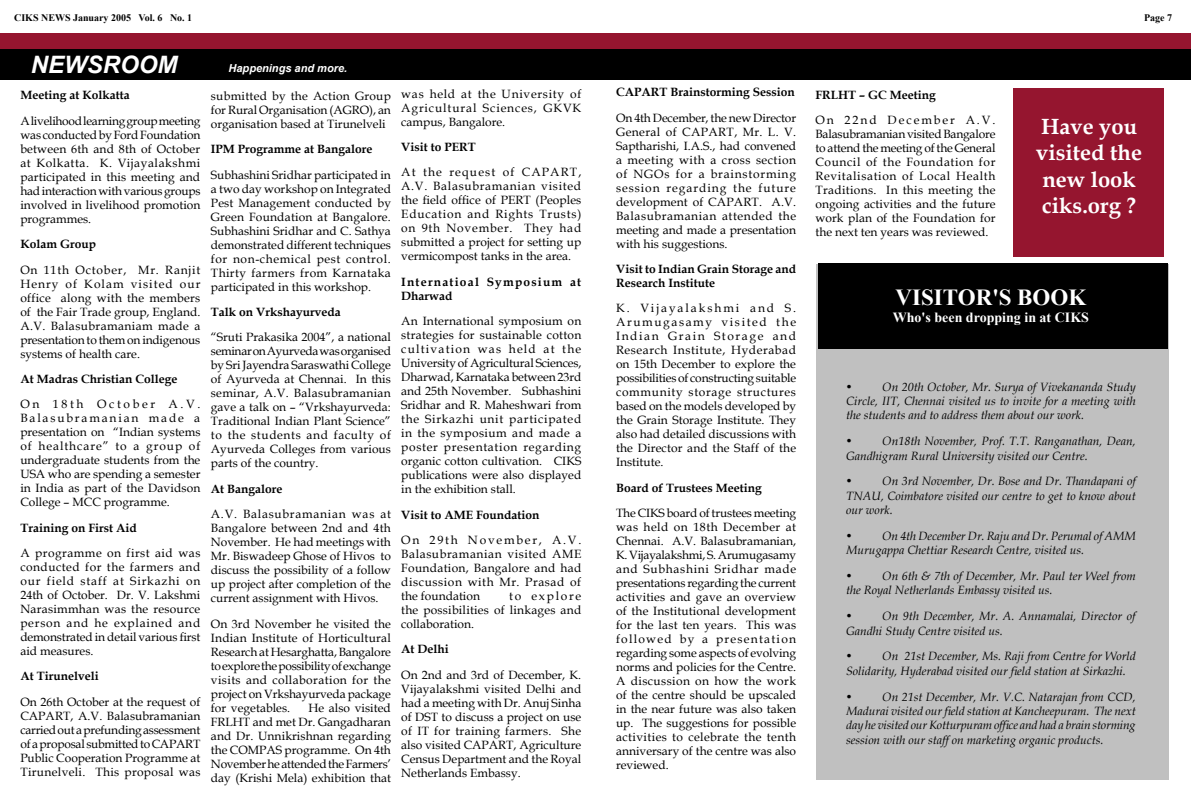
<style>
.page{position:relative;width:1191px;height:794px;background:#fff}
.page>*{position:absolute;margin:0;border:0;box-sizing:border-box;transform-origin:0 0}
.t1{font:italic 700 24px "Arial";color:#fff}
.t2{font:700 23px "Times New Roman";color:#fff}
.body{font:700 22px/26.4px "Book Antiqua";color:#fff}
.t3{font:700 14px "Times New Roman";color:#fff}
.body-2{font:12px/14px "Book Antiqua";color:#000;text-align:justify}
.body-3{font:italic 12px/14.4px "Book Antiqua";color:#000}
.body-4{font:700 12px/14px "Book Antiqua";color:#000}
.body-5{font:700 12px/14px "Book Antiqua";letter-spacing:.1em;color:#000}
.t4{font:italic 700 11px "Arial";color:#fff}
.t5{font:700 10px "Times New Roman";color:#000}
</style>
<div class="page">
<div style="left:0;top:48px;width:1191px;height:31px;background:#000"></div>
<div style="left:816px;top:264px;width:353px;height:516px;background:#c0c0c0"></div>
<div style="left:818px;top:263px;width:349px;height:85px;background:#000"></div>
<div style="left:1013px;top:89px;width:151px;height:168px;background:#95152f"></div>
<div style="left:0;top:33px;width:1191px;height:15px;background:#95152f"></div>
<p class="t5" style="left:14px;top:11px;width:180px">CIKS NEWS January 2005 Vol. 6 No. 1</p>
<p class="t5" style="left:1144px;top:11px;width:30px">Page 7</p>
<p class="t1" style="left:31px;top:49px;width:148px">NEWSROOM</p>
<p class="t4" style="left:228px;top:61px;width:120px">Happenings and more.</p>
<p class="body-4" style="left:20px;top:88px;width:111px">Meeting at Kolkatta</p>
<p class="body-2" style="left:20px;top:113px;width:182px">A livelihood learning group meeting was conducted by Ford Foundation between 6th and 8th of October at Kolkatta. K. Vijayalakshmi participated in this meeting and had interaction with various groups involved in livelihood promotion programmes.</p>
<p class="body-4" style="left:20px;top:237px;width:77px">Kolam Group</p>
<p class="body-2" style="left:20px;top:262px;width:182px">On 11th October, Mr. Ranjit Henry of Kolam visited our office along with the members of the Fair Trade group, England.<br>A.V. Balasubramaniam made a presentation to them on indigenous systems of health care.</p>
<p class="body-4" style="left:20px;top:372px;width:158px">At Madras Christian College</p>
<p class="body-2" style="left:20px;top:397px;width:182px">On 18th October A.V.<br>Balasubramanian made a presentation on “Indian systems of healthcare” to a group of undergraduate students from the USA who are spending a semester in India as part of the Davidson College – MCC programme.</p>
<p class="body-4" style="left:20px;top:520px;width:118px">Training on First Aid</p>
<p class="body-2" style="left:20px;top:546px;width:182px">A programme on first aid was conducted for the farmers and our field staff at Sirkazhi on 24th of October. Dr. V. Lakshmi Narasimmhan was the resource person and he explained and demonstrated in detail various first aid measures.</p>
<p class="body-4" style="left:20px;top:669px;width:80px">At Tirunelveli</p>
<p class="body-2" style="left:20px;top:694px;width:182px">On 26th October at the request of CAPART, A.V. Balasubramanian carried out a prefunding assessment of a proposal submitted to CAPART Public Cooperation Programme at Tirunelveli. This proposal was</p>
<p class="body-2" style="left:211px;top:89px;width:182px">submitted by the Action Group for Rural Organisation (AGRO), an organisation based at Tirunelveli</p>
<p class="body-4" style="left:211px;top:142px;width:163px">IPM Programme at Bangalore</p>
<p class="body-2" style="left:211px;top:167px;width:182px">Subhashini Sridhar participated in a two day workshop on Integrated Pest Management conducted by Green Foundation at Bangalore.<br>Subhashini Sridhar and C. Sathya demonstrated different techniques for non-chemical pest control.<br>Thirty farmers from Karnataka participated in this workshop.</p>
<p class="body-4" style="left:211px;top:305px;width:132px">Talk on Vrkshayurveda</p>
<p class="body-2" style="left:211px;top:330px;width:182px">“Sruti Prakasika 2004”, a national seminar on Ayurveda was organised by Sri Jayendra Saraswathi College of Ayurveda at Chennai. In this seminar, A.V. Balasubramanian gave a talk on – “Vrkshayurveda:<br>Traditional Indian Plant Science” to the students and faculty of Ayurveda Colleges from various parts of the country.</p>
<p class="body-4" style="left:211px;top:482px;width:73px">At Bangalore</p>
<p class="body-2" style="left:211px;top:507px;width:182px">A.V. Balasubramanian was at Bangalore between 2nd and 4th November. He had meetings with Mr. Biswadeep Ghose of Hivos to discuss the possibility of a follow up project after completion of the current assignment with Hivos.</p>
<p class="body-2" style="left:211px;top:616px;width:182px">On 3rd November he visited the Indian Institute of Horticultural Research at Hesarghatta, Bangalore to explore the possibility of exchange visits and collaboration for the project on Vrkshayurveda package for vegetables.</p>
<p class="body-2" style="left:211px;top:700px;width:182px;text-indent:98px">He also visited FRLHT and met Dr. Gangadharan and Dr. Unnikrishnan regarding the COMPAS programme. On 4th November he attended the Farmers’ day (Krishi Mela) exhibition that</p>
<p class="body-2" style="left:401px;top:86px;width:181px">was held at the University of Agricultural Sciences, GKVK campus, Bangalore.</p>
<p class="body-4" style="left:401px;top:140px;width:76px">Visit to PERT</p>
<p class="body-2" style="left:401px;top:165px;width:182px">At the request of CAPART, A.V. Balasubramanian visited the field office of PERT (Peoples Education and Rights Trusts) on 9th November. They had submitted a project for setting up vermicompost tanks in the area.</p>
<p class="body-5" style="left:401px;top:275px;width:181px">Internatioal Symposium at<br>Dharwad</p>
<p class="body-2" style="left:401px;top:314px;width:182px">An International symposium on strategies for sustainable cotton cultivation was held at the University of Agricultural Sciences, Dharwad, Karnataka between 23rd and 25th November. Subhashini Sridhar and R. Maheshwari from the Sirkazhi unit participated in the symposium and made a poster presentation regarding organic cotton cultivation. CIKS publications were also displayed in the exhibition stall.</p>
<p class="body-4" style="left:401px;top:507px;width:140px">Visit to AME Foundation</p>
<p class="body-2" style="left:401px;top:532px;width:182px">On 29th November, A.V.<br>Balasubramanian visited AME Foundation, Bangalore and had discussion with Mr. Prasad of the foundation</p>
<p class="body-2" style="left:401px;top:588px;width:182px;text-indent:108px">to explore the possibilities of linkages and collaboration.</p>
<p class="body-4" style="left:401px;top:642px;width:49px">At Delhi</p>
<p class="body-2" style="left:401px;top:667px;width:182px">On 2nd and 3rd of December, K.<br>Vijayalakshmi visited Delhi and had a meeting with Dr. Anuj Sinha of DST to discuss a project on use of IT for training farmers. She also visited CAPART, Agriculture Census Department and the Royal Netherlands Embassy.</p>
<p class="body-4" style="left:616px;top:85px;width:180px">CAPART Brainstorming Session</p>
<p class="body-2" style="left:616px;top:110px;width:182px">On 4th December, the new Director General of CAPART, Mr. L. V.<br>Saptharishi, I.A.S., had convened a meeting with a cross section of NGOs for a brainstorming session regarding the future development of CAPART. A.V.<br>Balasubramanian attended the meeting and made a presentation with his suggestions.</p>
<p class="body-4" style="left:616px;top:262px;width:181px">Visit to Indian Grain Storage and<br>Research Institute</p>
<p class="body-2" style="left:616px;top:301px;width:182px">K. Vijayalakshmi and S.<br>Arumugasamy visited the Indian Grain Storage and Research Institute, Hyderabad on 15th December to explore the possibilities of constructing suitable community storage structures based on the models developed by the Grain Storage Institute. They also had detailed discussions with the Director and the Staff of the Institute.</p>
<p class="body-4" style="left:616px;top:481px;width:147px">Board of Trustees Meeting</p>
<p class="body-2" style="left:616px;top:506px;width:182px">The CIKS board of trustees meeting was held on 18th December at Chennai. A.V. Balasubramanian, K. Vijayalakshmi, S. Arumugasamy and Subhashini Sridhar made presentations regarding the current activities and gave an overview of the Institutional development for the last ten years. This was followed by a presentation regarding some aspects of evolving norms and policies for the Centre.<br>A discussion on how the work of the centre should be upscaled in the near future was also taken up. The suggestions for possible activities to celebrate the tenth anniversary of the centre was also reviewed.</p>
<p class="body-4" style="left:815px;top:88px;width:122px">FRLHT – GC Meeting</p>
<p class="body-2" style="left:815px;top:113px;width:182px">On 22nd December A.V.<br>Balasubramanian visited Bangalore to attend the meeting of the General Council of the Foundation for Revitalisation of Local Health Traditions. In this meeting the ongoing activities and the future work plan of the Foundation for the next ten years was reviewed.</p>
<p class="body" style="left:1036px;top:113px;width:107px">Have you visited the new look ciks.org ?</p>
<p class="t2" style="left:895px;top:282px;width:192px">VISITOR'S BOOK</p>
<p class="t3" style="left:892px;top:308px;width:198px">Who's been dropping in at CIKS</p>
<p class="body-3" style="left:846px;top:379px;width:291px;text-align:justify;text-indent:36px">On 20th October, Mr. Surya of Vivekananda Study Circle, IIT, Chennai visited us to invite for a meeting with the students and to address them about our work.</p>
<p class="body-3" style="left:846px;top:433px;width:7px">•</p>
<p class="body-3" style="left:846px;top:379px;width:7px">•</p>
<p class="body-3" style="left:846px;top:433px;width:291px;text-indent:36px">On18th November, Prof. T.T. Ranganathan, Dean,<br>Gandhigram Rural University visited our Centre.</p>
<p class="body-3" style="left:846px;top:474px;width:7px">•</p>
<p class="body-3" style="left:846px;top:474px;width:291px;text-align:justify;text-indent:36px">On 3rd November, Dr. Bose and Dr. Thandapani of TNAU, Coimbatore visited our centre to get to know about our work.</p>
<p class="body-3" style="left:846px;top:528px;width:7px">•</p>
<p class="body-3" style="left:846px;top:528px;width:291px;text-indent:36px">On 4th December Dr. Raju and Dr. Perumal of AMM<br>Murugappa Chettiar Research Centre, visited us.</p>
<p class="body-3" style="left:846px;top:568px;width:7px">•</p>
<p class="body-3" style="left:846px;top:568px;width:291px;text-indent:36px">On 6th &amp; 7th of December, Mr. Paul ter Weel from the Royal Netherlands Embassy visited us.</p>
<p class="body-3" style="left:846px;top:608px;width:7px">•</p>
<p class="body-3" style="left:846px;top:608px;width:291px;text-indent:36px">On 9th December, Mr. A. Annamalai, Director of<br>Gandhi Study Centre visited us.</p>
<p class="body-3" style="left:846px;top:649px;width:7px">•</p>
<p class="body-3" style="left:846px;top:649px;width:291px;text-indent:36px">On 21st December, Ms. Raji from Centre for World<br>Solidarity, Hyderabad visited our field station at Sirkazhi.</p>
<p class="body-3" style="left:846px;top:689px;width:7px">•</p>
<p class="body-3" style="left:846px;top:689px;width:291px;text-align:justify;text-indent:36px">On 21st December, Mr. V.C. Natarajan from CCD, Madurai visited our field station at Kancheepuram. The next day he visited our Kotturpuram office and had a brain storming session with our staff on marketing organic products.</p>
</div>
